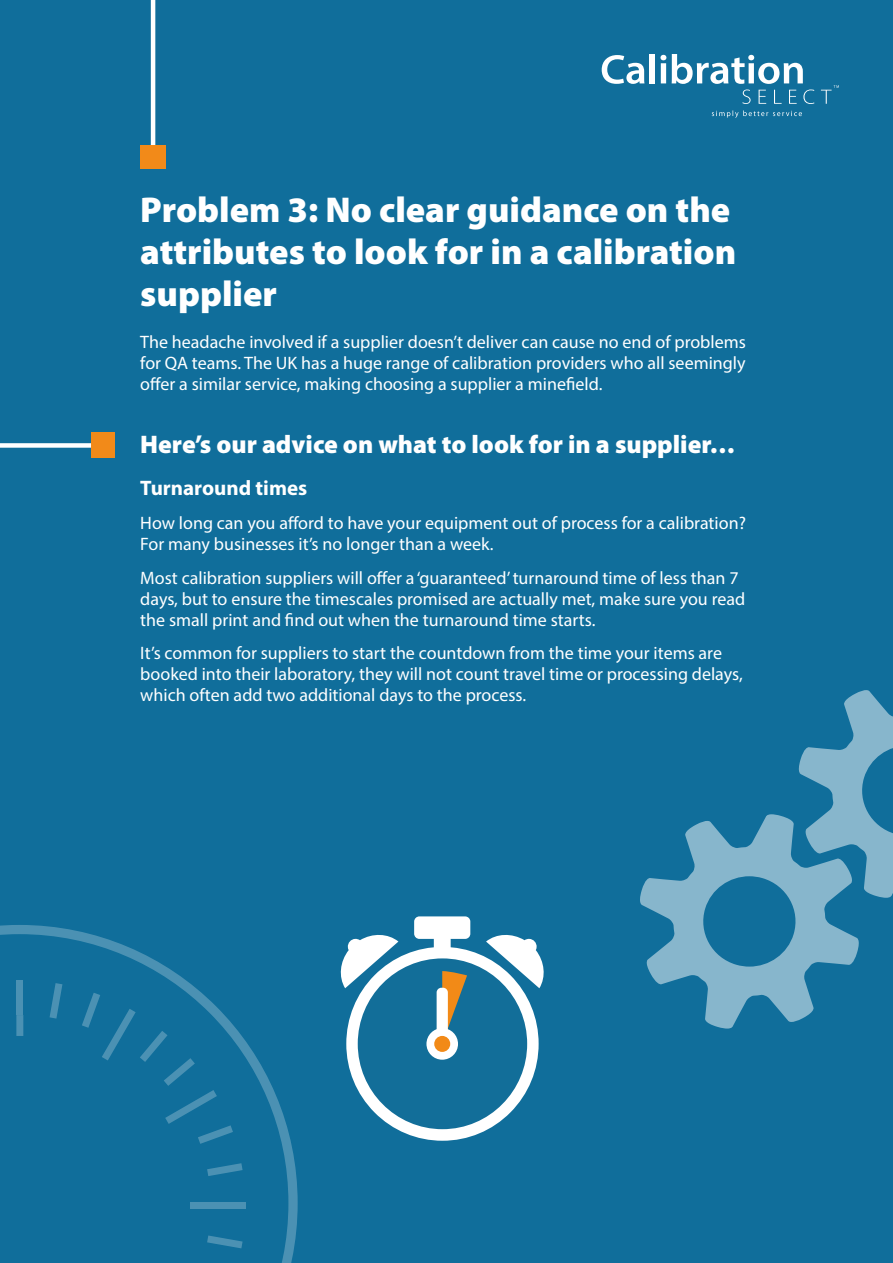
<style>
.page{position:relative;width:893px;height:1263px;background:#106e9b}
.page>*{position:absolute;margin:0;border:0;box-sizing:border-box;transform-origin:0 0}
.t1{font:900 36px/42px "Myriad Pro";color:#fff}
.t2{font:900 25.5px "Myriad Pro";color:#fff}
.t3{font:700 21px "Myriad Pro";color:#fff}
.t4{font:18px/21px "Myriad Pro";color:#fff}
</style>
<div class="page">
<hr style="left:151px;top:0;width:4px;height:157px;background:#fff">
<div style="left:140px;top:146px;width:26px;height:23px;background:#f28a19"></div>
<svg style="left:640px;top:814px;width:219px;height:214px"></svg>
<svg style="left:796px;top:690px;width:97px;height:208px"></svg>
<div style="left:0;top:443px;width:103px;height:5px;background:#fff"></div>
<div style="left:91px;top:433px;width:24px;height:25px;background:#f28a19"></div>
<div style="left:414px;top:916px;width:56px;height:23px;background:#fff;border-radius:5px"></div>
<svg style="left:340px;top:933px;width:204px;height:208px"></svg>
<div style="left:426px;top:1028px;width:32px;height:32px;background:#fff;border-radius:50%"></div>
<div style="left:434px;top:1036px;width:16px;height:16px;background:#f28a17;border-radius:50%"></div>
<svg style="left:0;top:925px;width:298px;height:338px"></svg>
<svg style="left:16px;top:1015px;width:7px;height:21px"></svg>
<div style="left:16px;top:980px;width:7px;height:35px;background:#4b91b3"></div>
<svg style="left:207px;top:1235px;width:36px;height:13px"></svg>
<svg style="left:207px;top:1163px;width:36px;height:13px"></svg>
<svg style="left:82px;top:993px;width:151px;height:151px"></svg>
<svg style="left:50px;top:983px;width:12px;height:35px"></svg>
<div style="left:190px;top:1202px;width:55px;height:7px;background:#4b91b3"></div>
<svg style="left:712px;top:110px;width:90px;height:8px"></svg>
<svg style="left:602px;top:55px;width:42px;height:29px"></svg>
<div style="left:650px;top:54px;width:5px;height:29px;background:#fff"></div>
<svg style="left:660px;top:55px;width:6px;height:28px"></svg>
<svg style="left:672px;top:54px;width:167px;height:50px"></svg>
<p class="t1" style="left:140px;top:187px;width:597px">Problem 3: No clear guidance on the attributes to look for in a calibration supplier</p>
<p class="t4" style="left:140px;top:331px;width:607px;text-align:justify">The headache involved if a supplier doesn’t deliver can cause no end of problems for QA teams. The UK has a huge range of calibration providers who all seemingly offer a similar service, making choosing a supplier a minefield.</p>
<p class="t2" style="left:140px;top:427px;width:597px">Here’s our advice on what to look for in a supplier…</p>
<p class="t3" style="left:140px;top:474px;width:168px">Turnaround times</p>
<p class="t4" style="left:140px;top:512px;width:607px">How long can you afford to have your equipment out of process for a calibration?<br>For many businesses it’s no longer than a week.</p>
<p class="t4" style="left:140px;top:567px;width:606px">Most calibration suppliers will offer a ‘guaranteed’ turnaround time of less than 7 days, but to ensure the timescales promised are actually met, make sure you read the small print and find out when the turnaround time starts.</p>
<p class="t4" style="left:140px;top:642px;width:604px">It’s common for suppliers to start the countdown from the time your items are booked into their laboratory, they will not count travel time or processing delays, which often add two additional days to the process.</p>
</div>
